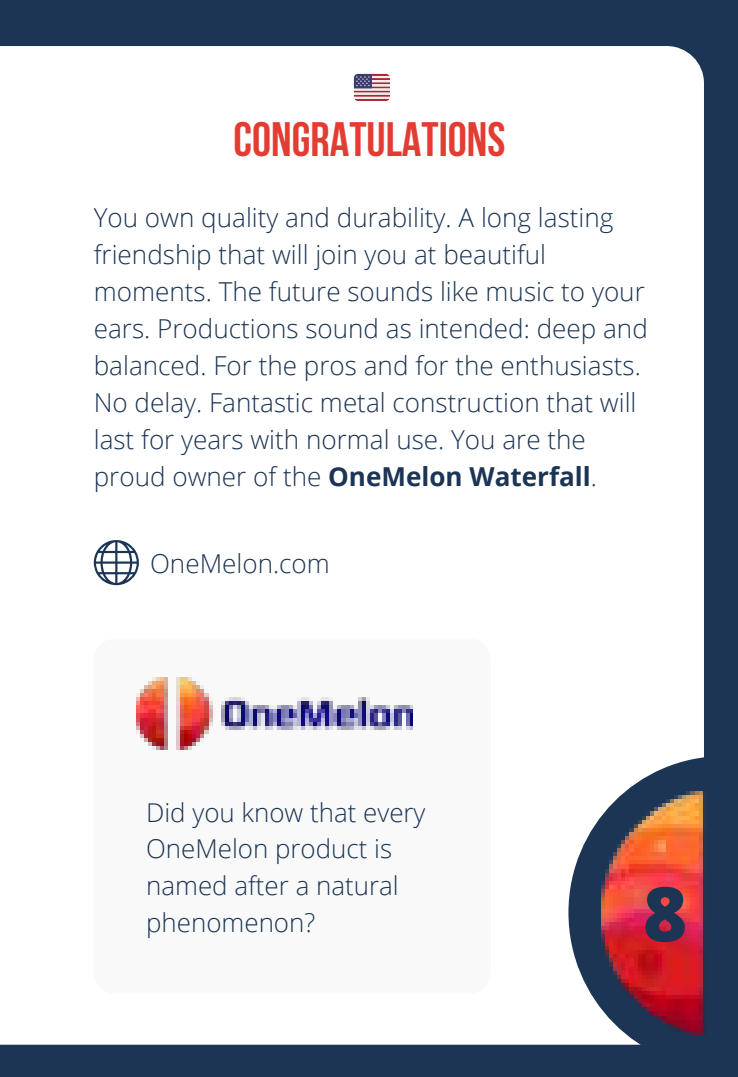
<style>
.page{position:relative;width:738px;height:1077px;background:#1c3554}
.page>*{position:absolute;margin:0;border:0;box-sizing:border-box;transform-origin:0 0}
.t1{font:800 75.6px "Open Sans";color:#1c3554}
.t2{font:700 48px "Bebas Neue";color:#e33c33}
.t3{font:300 26px/36.8px "Open Sans";color:#1c3554}
.s1{font-weight:700}
</style>
<div class="page">
<div style="left:0;top:46px;width:704px;height:999px;background:#fff"></div>
<div style="left:94px;top:639px;width:397px;height:355px;background:#f9f9f9;border-radius:21px"></div>
<img style="left:136px;top:678px;width:277px;height:72px">
<svg style="left:354px;top:74px;width:36px;height:27px"></svg>
<svg style="left:568px;top:756px;width:136px;height:289px;fill:#fff"></svg>
<img style="left:602px;top:791px;width:105px;height:244px">
<svg style="left:94px;top:540px;width:45px;height:45px"></svg>
<h2 class="t2" style="left:234px;top:113px;width:273px">CONGRATULATIONS</h2>
<p class="t3" style="left:94px;top:199px;width:556px">You own quality and durability. A long lasting friendship that will join you at beautiful moments. The future sounds like music to your ears. Productions sound as intended: deep and balanced. For the pros and for the enthusiasts.<br>No delay. Fantastic metal construction that will last for years with normal use. You are the proud owner of the <span class="s1">OneMelon Waterfall</span>.</p>
<p class="t3" style="left:150px;top:544px;width:181px">OneMelon.com</p>
<p class="t3" style="left:146px;top:793px;width:281px">Did you know that every<br>OneMelon product is named after a natural phenomenon?</p>
<h1 class="t1" style="left:643px;top:856px;width:46px">8</h1>
</div>
